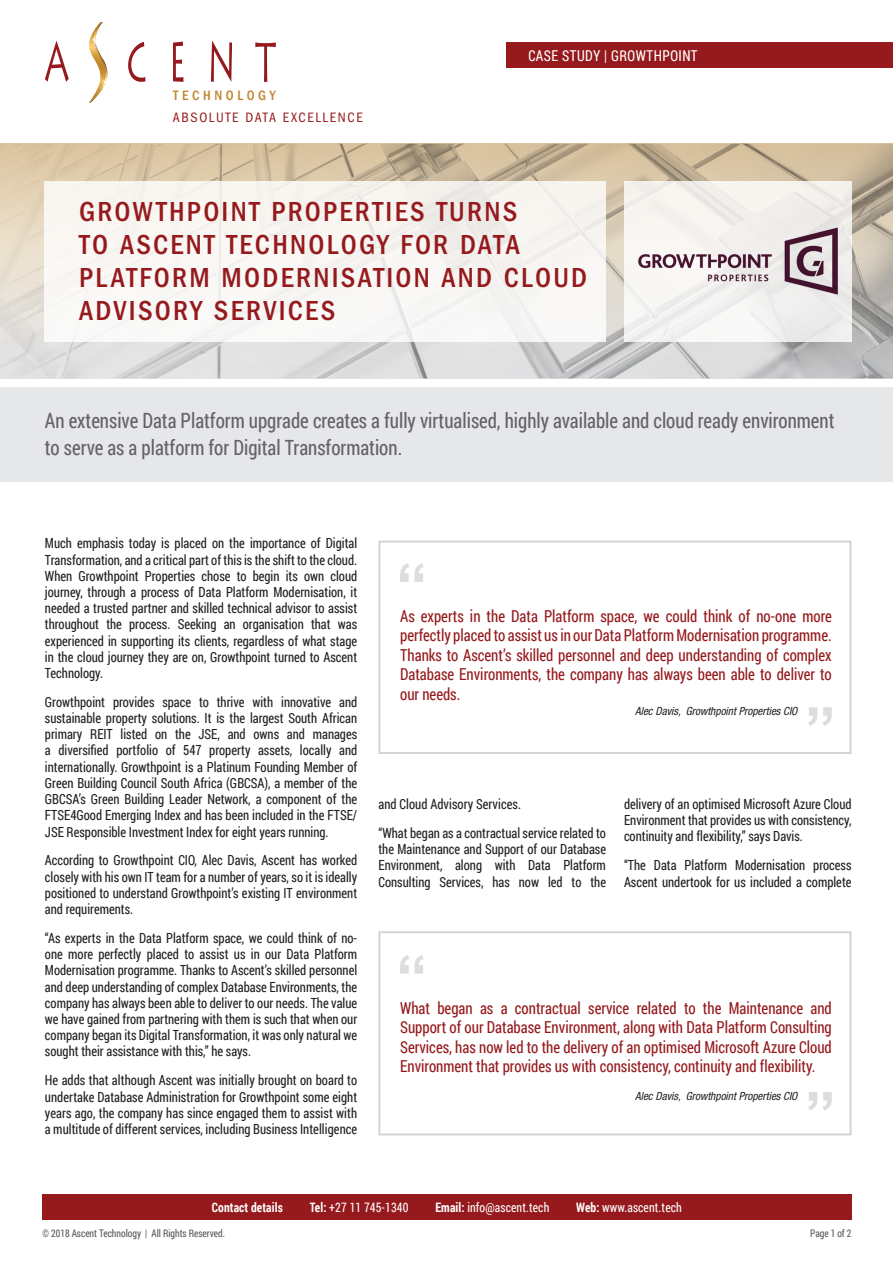
<style>
.page{position:relative;width:893px;height:1263px;background:#fff}
.page>*{position:absolute;margin:0;border:0;box-sizing:border-box;transform-origin:0 0}
.t1{font:500 condensed 28.5px/33px "Franklin Gothic EF";letter-spacing:.08em;color:#961a1d}
.t2{font:21px/27px "Roboto Condensed";color:#636366;scale:.9 1}
.t3{font:16.5px/19.5px "Roboto Condensed";color:#961a1d;text-align:justify;scale:.9 1}
.t4{font:15px "Roboto Condensed";letter-spacing:.035em;color:#fff;scale:.9 1}
.t5{font:condensed 14.1px "Franklin Gothic EF";letter-spacing:.12em;color:#961a1d}
.t6{font:500 condensed 14.1px "Franklin Gothic EF";letter-spacing:.255em;color:#be852b}
.t7{font:13.95px/16.2px "Roboto Condensed";color:#231f20;text-align:justify;scale:.9 1}
.t8{font:13.05px "Roboto Condensed";letter-spacing:.01em;color:#fff;scale:.9 1}
.t9{font:700 13.05px "Roboto Condensed";letter-spacing:.01em;color:#fff;scale:.9 1}
.t10{font:italic condensed 11.25px "Helvetica Neue";color:#231f20}
.t11{font:10.5px "Roboto Condensed";color:#57585a;scale:.9 1}
.s1{font-weight:700}
</style>
<div class="page">
<div style="left:0;top:387px;width:893px;height:95px;background:#e6e7e9"></div>
<img style="left:0;top:144px;width:893px;height:234px">
<div style="left:506px;top:43px;width:387px;height:25px;background:#961a1d"></div>
<div style="left:45px;top:181px;width:561px;height:160px;background:#f9f6f3"></div>
<svg style="left:211px;top:40px;width:21px;height:42px"></svg>
<svg style="left:128px;top:42px;width:18px;height:40px"></svg>
<svg style="left:255px;top:42px;width:21px;height:40px"></svg>
<svg style="left:173px;top:42px;width:10px;height:40px"></svg>
<svg style="left:45px;top:41px;width:24px;height:41px"></svg>
<svg style="left:89px;top:22px;width:19px;height:81px"></svg>
<div style="left:43px;top:1194px;width:808px;height:25px;background:#961a1d"></div>
<svg style="left:624px;top:181px;width:227px;height:160px"></svg>
<div style="left:378px;top:541px;width:473px;height:213px;border:2px solid #d1d2d4"></div>
<svg style="left:400px;top:563px;width:24px;height:19px"></svg>
<svg style="left:808px;top:707px;width:24px;height:19px"></svg>
<div style="left:378px;top:931px;width:473px;height:204px;border:2px solid #d1d2d4"></div>
<svg style="left:400px;top:955px;width:24px;height:19px"></svg>
<svg style="left:808px;top:1092px;width:24px;height:18px"></svg>
<div style="left:625px;top:182px;width:225px;height:158px;background:#f4f2ee"></div>
<img style="left:638px;top:215px;width:212px;height:92px">
<p class="t6" style="left:173px;top:87px;width:104px">TECHNOLOGY</p>
<p class="t5" style="left:173px;top:109px;width:192px">ABSOLUTE DATA EXCELLENCE</p>
<p class="t4" style="left:528px;top:45px;width:189px">CASE STUDY | GROWTHPOINT</p>
<p class="t1" style="left:79px;top:195px;width:509px">GROWTHPOINT PROPERTIES TURNS<br>TO ASCENT TECHNOLOGY FOR DATA<br>PLATFORM MODERNISATION AND CLOUD<br>ADVISORY SERVICES</p>
<p class="t2" style="left:45px;top:406px;width:879px">An extensive Data Platform upgrade creates a fully virtualised, highly available and cloud ready environment to serve as a platform for Digital Transformation.</p>
<p class="t7" style="left:45px;top:535px;width:348px">Much emphasis today is placed on the importance of Digital Transformation, and a critical part of this is the shift to the cloud.<br>When Growthpoint Properties chose to begin its own cloud journey, through a process of Data Platform Modernisation, it needed a trusted partner and skilled technical advisor to assist throughout the process. Seeking an organisation that was experienced in supporting its clients, regardless of what stage in the cloud journey they are on, Growthpoint turned to Ascent Technology.</p>
<p class="t7" style="left:45px;top:693px;width:349px">Growthpoint provides space to thrive with innovative and sustainable property solutions. It is the largest South African primary REIT listed on the JSE, and owns and manages a diversified portfolio of 547 property assets, locally and internationally. Growthpoint is a Platinum Founding Member of Green Building Council South Africa (GBCSA), a member of the GBCSA’s Green Building Leader Network, a component of the FTSE4Good Emerging Index and has been included in the FTSE/ JSE Responsible Investment Index for eight years running.</p>
<p class="t7" style="left:45px;top:852px;width:349px">According to Growthpoint CIO, Alec Davis, Ascent has worked closely with his own IT team for a number of years, so it is ideally positioned to understand Growthpoint’s existing IT environment and requirements.</p>
<p class="t7" style="left:45px;top:929px;width:349px">“As experts in the Data Platform space, we could think of no&shy;one more perfectly placed to assist us in our Data Platform Modernisation programme. Thanks to Ascent’s skilled personnel and deep understanding of complex Database Environments, the company has always been able to deliver to our needs. The value we have gained from partnering with them is such that when our company began its Digital Transformation, it was only natural we sought their assistance with this,” he says.</p>
<p class="t7" style="left:45px;top:1072px;width:348px">He adds that although Ascent was initially brought on board to undertake Database Administration for Growthpoint some eight years ago, the company has since engaged them to assist with a multitude of different services, including Business Intelligence</p>
<p class="t3" style="left:400px;top:606px;width:481px">As experts in the Data Platform space, we could think of no-one more perfectly placed to assist us in our Data Platform Modernisation programme.<br>Thanks to Ascent’s skilled personnel and deep understanding of complex Database Environments, the company has always been able to deliver to our needs.</p>
<p class="t10" style="left:635px;top:704px;width:164px">Alec Davis, Growthpoint Properties CIO</p>
<p class="t7" style="left:378px;top:795px;width:160px">and Cloud Advisory Services.</p>
<p class="t7" style="left:378px;top:824px;width:254px">“What began as a contractual service related to the Maintenance and Support of our Database Environment, along with Data Platform Consulting Services, has now led to the</p>
<p class="t7" style="left:624px;top:795px;width:254px">delivery of an optimised Microsoft Azure Cloud Environment that provides us with consistency, continuity and flexibility,” says Davis.</p>
<p class="t7" style="left:624px;top:857px;width:254px">“The Data Platform Modernisation process<br>Ascent undertook for us included a complete</p>
<p class="t3" style="left:400px;top:997px;width:481px">What began as a contractual service related to the Maintenance and Support of our Database Environment, along with Data Platform Consulting Services, has now led to the delivery of an optimised Microsoft Azure Cloud Environment that provides us with consistency, continuity and flexibility.</p>
<p class="t10" style="left:635px;top:1089px;width:164px">Alec Davis, Growthpoint Properties CIO</p>
<p class="t9" style="left:212px;top:1198px;width:80px">Contact details</p>
<p class="t8" style="left:310px;top:1198px;width:111px"><span class="s1">Tel:</span> +27 11 745-1340</p>
<p class="t8" style="left:435px;top:1198px;width:128px"><span class="s1">Email:</span> info@ascent.tech</p>
<p class="t8" style="left:576px;top:1198px;width:119px"><span class="s1">Web:</span> www.ascent.tech</p>
<p class="t11" style="left:43px;top:1226px;width:204px">© 2018 Ascent Technology | All Rights Reserved.</p>
<p class="t11" style="left:810px;top:1226px;width:47px">Page 1 of 2</p>
</div>
